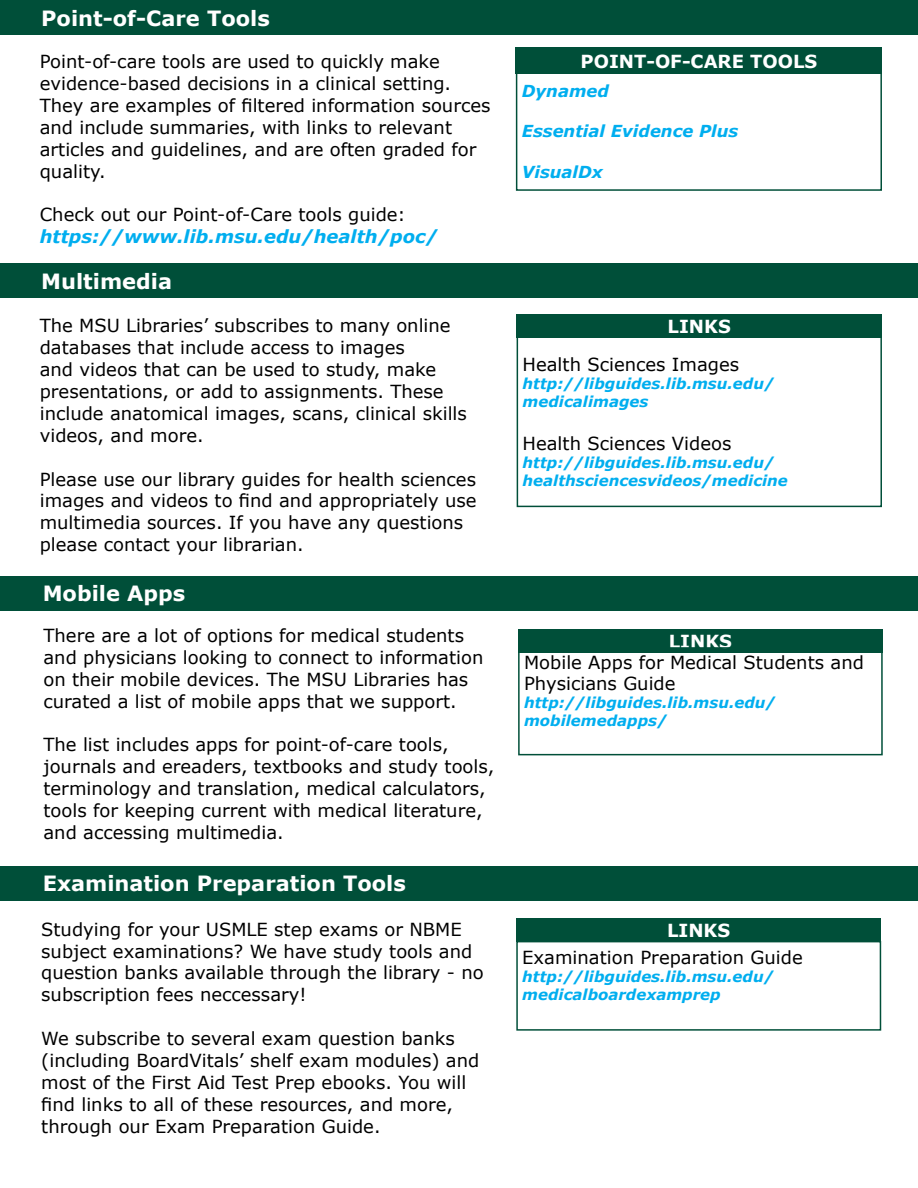
<style>
.page{position:relative;width:918px;height:1188px;background:#fff}
.page>*{position:absolute;margin:0;border:0;box-sizing:border-box;transform-origin:0 0}
.t1{font:700 21px "Verdana";color:#fff}
.t2{font:18px/21.9px "Verdana";color:#000}
.t3{font:italic 700 18px "Verdana";color:#00aeef}
.t4{font:700 18px "Verdana";color:#fff}
.t5{font:italic 700 16.5px "Verdana";color:#00aeef}
.t6{font:italic 700 15px/18px "Verdana";color:#00aeef}
</style>
<div class="page">
<div style="left:0;top:576px;width:918px;height:35px;background:#004f39"></div>
<div style="left:0;top:866px;width:918px;height:34px;background:#004f39"></div>
<div style="left:0;top:263px;width:918px;height:35px;background:#004f39"></div>
<div style="left:0;top:1px;width:918px;height:34px;background:#004f39"></div>
<div style="left:518px;top:629px;width:365px;height:23px;background:#004f39"></div>
<div style="left:518px;top:647px;width:365px;height:108px;border:2px solid #004f39"></div>
<div style="left:516px;top:918px;width:365px;height:24px;background:#004f39"></div>
<div style="left:516px;top:941px;width:365px;height:90px;border:2px solid #004f39"></div>
<div style="left:517px;top:315px;width:365px;height:23px;background:#004f39"></div>
<div style="left:517px;top:336px;width:365px;height:171px;border:2px solid #004f39"></div>
<div style="left:516px;top:48px;width:366px;height:26px;background:#004f39"></div>
<div style="left:516px;top:72px;width:366px;height:119px;border:2px solid #004f39"></div>
<p class="t1" style="left:41px;top:4px;width:230px">Point-of-Care Tools</p>
<p class="t2" style="left:40px;top:50px;width:452px">Point-of-care tools are used to quickly make evidence-based decisions in a clinical setting.<br>They are examples of filtered information sources and include summaries, with links to relevant articles and guidelines, and are often graded for quality.</p>
<p class="t2" style="left:40px;top:204px;width:368px">Check out our Point-of-Care tools guide:</p>
<p class="t3" style="left:40px;top:224px;width:400px">https://www.lib.msu.edu/health/poc/</p>
<p class="t1" style="left:41px;top:266px;width:132px">Multimedia</p>
<p class="t2" style="left:40px;top:315px;width:429px">The MSU Libraries’ subscribes to many online databases that include access to images<br>and videos that can be used to study, make presentations, or add to assignments. These include anatomical images, scans, clinical skills videos, and more.</p>
<p class="t2" style="left:40px;top:468px;width:438px">Please use our library guides for health sciences images and videos to find and appropriately use multimedia sources. If you have any questions please contact your librarian.</p>
<p class="t1" style="left:43px;top:579px;width:144px">Mobile Apps</p>
<p class="t2" style="left:44px;top:624px;width:441px">There are a lot of options for medical students and physicians looking to connect to information on their mobile devices. The MSU Libraries has curated a list of mobile apps that we support.</p>
<p class="t2" style="left:44px;top:734px;width:452px">The list includes apps for point-of-care tools, journals and ereaders, textbooks and study tools, terminology and translation, medical calculators, tools for keeping current with medical literature, and accessing multimedia.</p>
<p class="t1" style="left:43px;top:869px;width:365px">Examination Preparation Tools</p>
<p class="t2" style="left:41px;top:918px;width:444px">Studying for your USMLE step exams or NBME subject examinations? We have study tools and question banks available through the library - no subscription fees neccessary!</p>
<p class="t2" style="left:41px;top:1027px;width:440px">We subscribe to several exam question banks (including BoardVitals’ shelf exam modules) and most of the First Aid Test Prep ebooks. You will find links to all of these resources, and more, through our Exam Preparation Guide.</p>
<p class="t4" style="left:581px;top:48px;width:238px">POINT-OF-CARE TOOLS</p>
<p class="t5" style="left:522px;top:79px;width:89px">Dynamed</p>
<p class="t5" style="left:522px;top:119px;width:218px">Essential Evidence Plus</p>
<p class="t5" style="left:522px;top:160px;width:83px">VisualDx</p>
<p class="t4" style="left:668px;top:314px;width:65px">LINKS</p>
<p class="t2" style="left:523px;top:353px;width:218px">Health Sciences Images</p>
<p class="t6" style="left:523px;top:374px;width:253px">http://libguides.lib.msu.edu/ medicalimages</p>
<p class="t2" style="left:523px;top:432px;width:210px">Health Sciences Videos</p>
<p class="t6" style="left:523px;top:453px;width:267px">http://libguides.lib.msu.edu/ healthsciencesvideos/medicine</p>
<p class="t4" style="left:669px;top:628px;width:65px">LINKS</p>
<p class="t2" style="left:524px;top:651px;width:341px">Mobile Apps for Medical Students and<br>Physicians Guide</p>
<p class="t6" style="left:524px;top:693px;width:253px">http://libguides.lib.msu.edu/ mobilemedapps/</p>
<p class="t4" style="left:667px;top:917px;width:65px">LINKS</p>
<p class="t2" style="left:522px;top:946px;width:282px">Examination Preparation Guide</p>
<p class="t6" style="left:522px;top:967px;width:253px">http://libguides.lib.msu.edu/ medicalboardexamprep</p>
</div>
